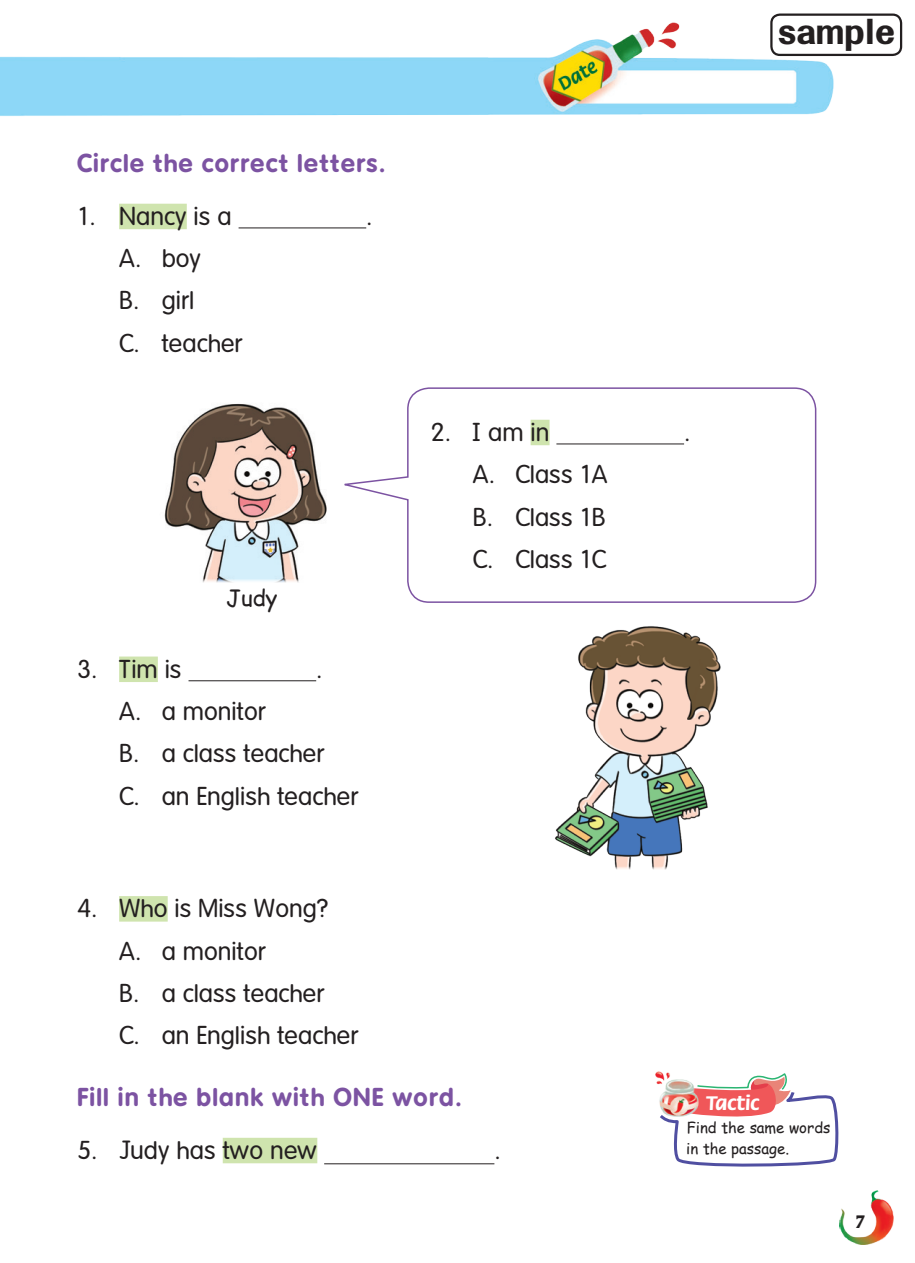
<style>
.page{position:relative;width:915px;height:1263px;background:#fff}
.page>*{position:absolute;margin:0;border:0;box-sizing:border-box;transform-origin:0 0}
.t1{font:800 34.5px "M Elle HK";color:#231f20}
.t2{font:300 25.5px/42.5px "EPHVAG Round";color:#231f20}
.t3{font:700 25.5px "EPHVAG Round";color:#7c53a2}
.t4{font:22.5px "Comic Sans MS";color:#231f20}
.t5{font:700 21px "Flora Std";color:#fff}
.t6{font:700 18px "Stone Informal Std";color:#231f20}
.t7{font:15px/21px "Comic Sans MS";color:#231f20}
</style>
<div class="page">
<img style="left:839px;top:1190px;width:54px;height:55px">
<img style="left:555px;top:626px;width:166px;height:244px">
<img style="left:0;top:13px;width:903px;height:103px">
<div style="left:119px;top:204px;width:68px;height:25px;background:#cfe4ae"></div>
<div style="left:119px;top:656px;width:39px;height:26px;background:#cfe4ae"></div>
<div style="left:119px;top:896px;width:49px;height:25px;background:#cfe4ae"></div>
<div style="left:223px;top:1138px;width:94px;height:25px;background:#cfe4ae"></div>
<hr style="left:238px;top:228px;width:128px;height:1px;background:#231f20">
<img style="left:164px;top:403px;width:163px;height:180px">
<hr style="left:188px;top:680px;width:128px;height:1px;background:#231f20">
<hr style="left:324px;top:1163px;width:170px;height:1px;background:#231f20">
<svg style="left:344px;top:387px;width:472px;height:216px"></svg>
<div style="left:530px;top:420px;width:19px;height:25px;background:#cfe4ae"></div>
<hr style="left:556px;top:444px;width:127px;height:1px;background:#231f20">
<img style="left:655px;top:1071px;width:15px;height:6px">
<svg style="left:656px;top:1074px;width:183px;height:93px"></svg>
<div style="left:770px;top:14px;width:131px;height:42px;border:2px solid #231f20;border-radius:9px"></div>
<p class="t3" style="left:77px;top:148px;width:310px">Circle the correct letters.</p>
<p class="t2" style="left:77px;top:194px;width:156px">1. Nancy is a</p>
<p class="t2" style="left:366px;top:194px;width:7px">.</p>
<p class="t2" style="left:119px;top:237px;width:125px">A. boy<br>B. girl<br>C. teacher</p>
<p class="t4" style="left:226px;top:581px;width:53px">Judy</p>
<p class="t2" style="left:77px;top:647px;width:106px">3. Tim is</p>
<p class="t2" style="left:316px;top:647px;width:7px">.</p>
<p class="t2" style="left:119px;top:690px;width:241px">A. a monitor<br>B. a class teacher<br>C. an English teacher</p>
<p class="t2" style="left:430px;top:410px;width:120px">2. I am in</p>
<p class="t2" style="left:472px;top:453px;width:136px;text-align:justify">A. Class 1A B. Class 1B C. Class 1C</p>
<p class="t2" style="left:119px;top:887px;width:241px;text-indent:-42px">4. Who is Miss Wong?<br>A. a monitor<br>B. a class teacher<br>C. an English teacher</p>
<p class="t3" style="left:77px;top:1082px;width:386px">Fill in the blank with ONE word.</p>
<p class="t2" style="left:77px;top:1128px;width:241px">5. Judy has two new</p>
<p class="t2" style="left:494px;top:1128px;width:7px">.</p>
<h1 class="t1" style="left:777px;top:14px;width:119px">sample</h1>
<p class="t2" style="left:683px;top:410px;width:7px">.</p>
<p class="t5" style="left:706px;top:1092px;width:55px">Tactic</p>
<p class="t7" style="left:686px;top:1117px;width:146px">Find the same words in the passage.</p>
<p class="t6" style="left:854px;top:1211px;width:13px">7</p>
</div>
